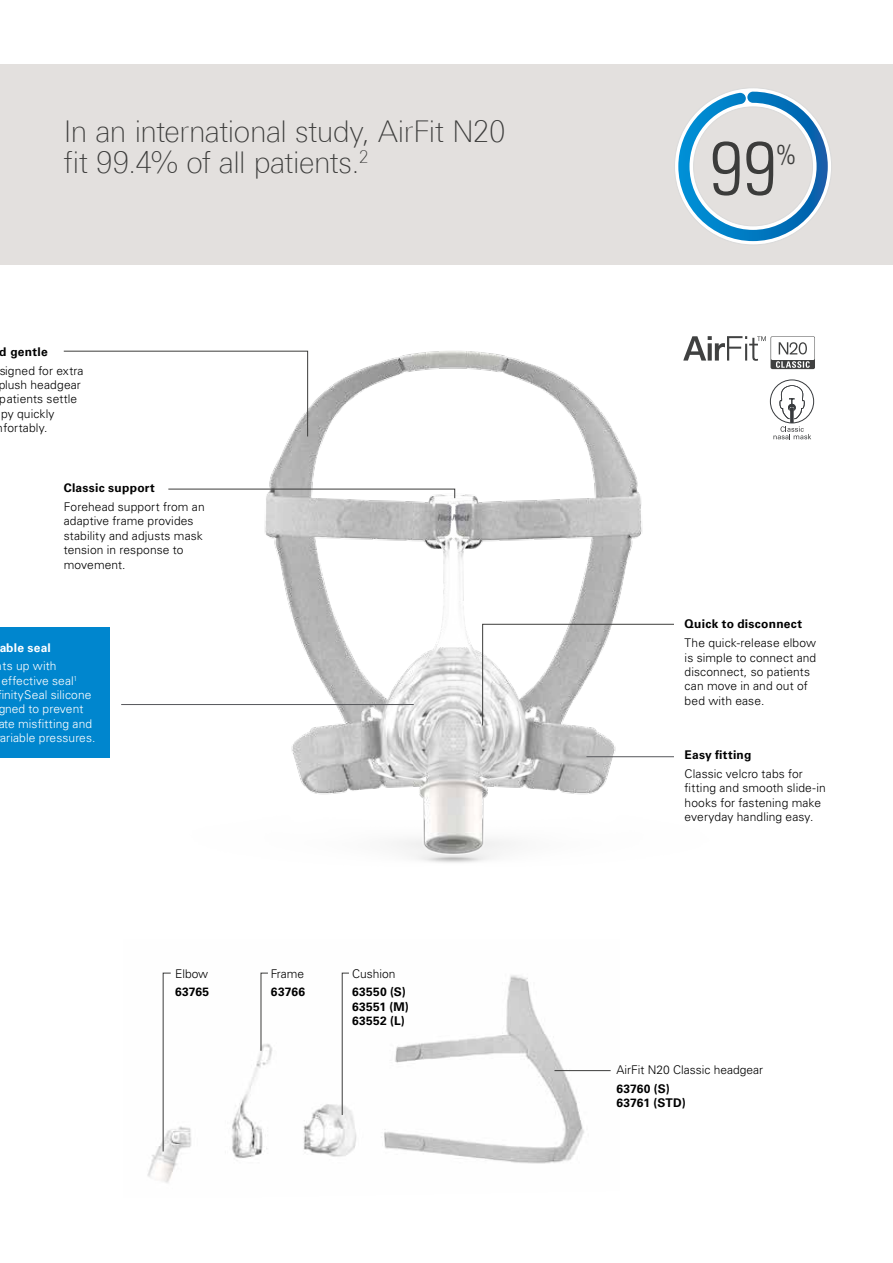
<style>
.page{position:relative;width:893px;height:1263px;background:#fff}
.page>*{position:absolute;margin:0;border:0;box-sizing:border-box;transform-origin:0 0}
.t1{font:300 condensed 75.3px "Univers LT Std";color:#3c3c3b}
.t2{font:100 30px/31.5px "Linotype Univers 230";letter-spacing:-.015em;color:#3c3c3b}
.t3{font:300 condensed 27.3px "Univers LT Std";color:#3c3c3b}
.t4{font:300 12px/14.4px "Univers LT Std";letter-spacing:.01em;color:#000}
.t5{font:700 12px/14.4px "Univers LT Std";letter-spacing:.025em;color:#000}
.t6{font:300 12px "Univers LT Std";letter-spacing:.01em;color:#fff}
.t7{font:700 12px "Univers LT Std";letter-spacing:.025em;color:#fff}
</style>
<div class="page">
<div style="left:0;top:64px;width:893px;height:200px;background:#e3e0de"></div>
<img style="left:63px;top:350px;width:752px;height:513px">
<div style="left:0;top:627px;width:109px;height:131px;background:#0086ce"></div>
<svg style="left:168px;top:489px;width:287px;height:10px"></svg>
<svg style="left:63px;top:351px;width:245px;height:86px"></svg>
<svg style="left:482px;top:624px;width:192px;height:102px"></svg>
<img style="left:147px;top:972px;width:464px;height:211px">
<svg style="left:260px;top:972px;width:8px;height:79px"></svg>
<svg style="left:163px;top:972px;width:8px;height:180px"></svg>
<svg style="left:342px;top:972px;width:7px;height:143px"></svg>
<hr style="left:554px;top:1070px;width:57px;height:1px;background:#3c3c3b">
<hr style="left:586px;top:756px;width:88px;height:1px;background:#55565a">
<svg style="left:675px;top:88px;width:156px;height:156px"></svg>
<hr style="left:121px;top:704px;width:293px;height:1px;background:#55565a">
<svg style="left:683px;top:336px;width:132px;height:40px"></svg>
<div style="left:770px;top:379px;width:44px;height:44px;border:1px solid #383b3e;border-radius:50%"></div>
<svg style="left:773px;top:385px;width:38px;height:54px"></svg>
<h2 class="t2" style="left:64px;top:115px;width:443px">In an international study, AirFit N20 fit 99.4% of all patients.<sup>2</sup></h2>
<p class="t5" style="left:0;top:345px;width:50px">d gentle</p>
<p class="t4" style="left:-1px;top:363px;width:86px">signed for extra</p>
<p class="t4" style="left:-2px;top:377px;width:84px">plush headgear</p>
<p class="t4" style="left:0;top:392px;width:79px">patients settle</p>
<p class="t4" style="left:1px;top:406px;width:55px">py quickly</p>
<p class="t4" style="left:4px;top:421px;width:46px">fortably.</p>
<p class="t5" style="left:64px;top:481px;width:93px">Classic support</p>
<p class="t4" style="left:64px;top:499px;width:142px">Forehead support from an adaptive frame provides stability and adjusts mask tension in response to movement.</p>
<p class="t7" style="left:-1px;top:640px;width:53px">able seal</p>
<p class="t6" style="left:3px;top:659px;width:56px">ts up with</p>
<p class="t6" style="left:1px;top:673px;width:78px">effective seal<sup>1</sup></p>
<p class="t6" style="left:-3px;top:687px;width:96px">finitySeal silicone</p>
<p class="t6" style="left:-2px;top:702px;width:87px">gned to prevent</p>
<p class="t6" style="left:-2px;top:716px;width:96px">ate misfitting and</p>
<p class="t6" style="left:0;top:731px;width:97px">ariable pressures.</p>
<p class="t4" style="left:175px;top:966px;width:35px">Elbow</p>
<p class="t5" style="left:175px;top:985px;width:36px">63765</p>
<p class="t4" style="left:271px;top:966px;width:35px">Frame</p>
<p class="t5" style="left:271px;top:985px;width:36px">63766</p>
<p class="t4" style="left:352px;top:966px;width:45px">Cushion</p>
<p class="t5" style="left:352px;top:985px;width:58px">63550 (S)<br>63551 (M)<br>63552 (L)</p>
<h1 class="t1" style="left:709px;top:123px;width:69px">99</h1>
<h3 class="t3" style="left:775px;top:138px;width:23px">%</h3>
<p class="t5" style="left:685px;top:617px;width:119px">Quick to disconnect</p>
<p class="t4" style="left:685px;top:636px;width:133px">The quick-release elbow is simple to connect and disconnect, so patients can move in and out of bed with ease.</p>
<p class="t5" style="left:685px;top:748px;width:68px">Easy fitting</p>
<p class="t4" style="left:685px;top:766px;width:143px">Classic velcro tabs for fitting and smooth slide-in hooks for fastening make everyday handling easy.</p>
<p class="t4" style="left:616px;top:1062px;width:148px">AirFit N20 Classic headgear</p>
<p class="t5" style="left:616px;top:1081px;width:71px">63760 (S)<br>63761 (STD)</p>
</div>
